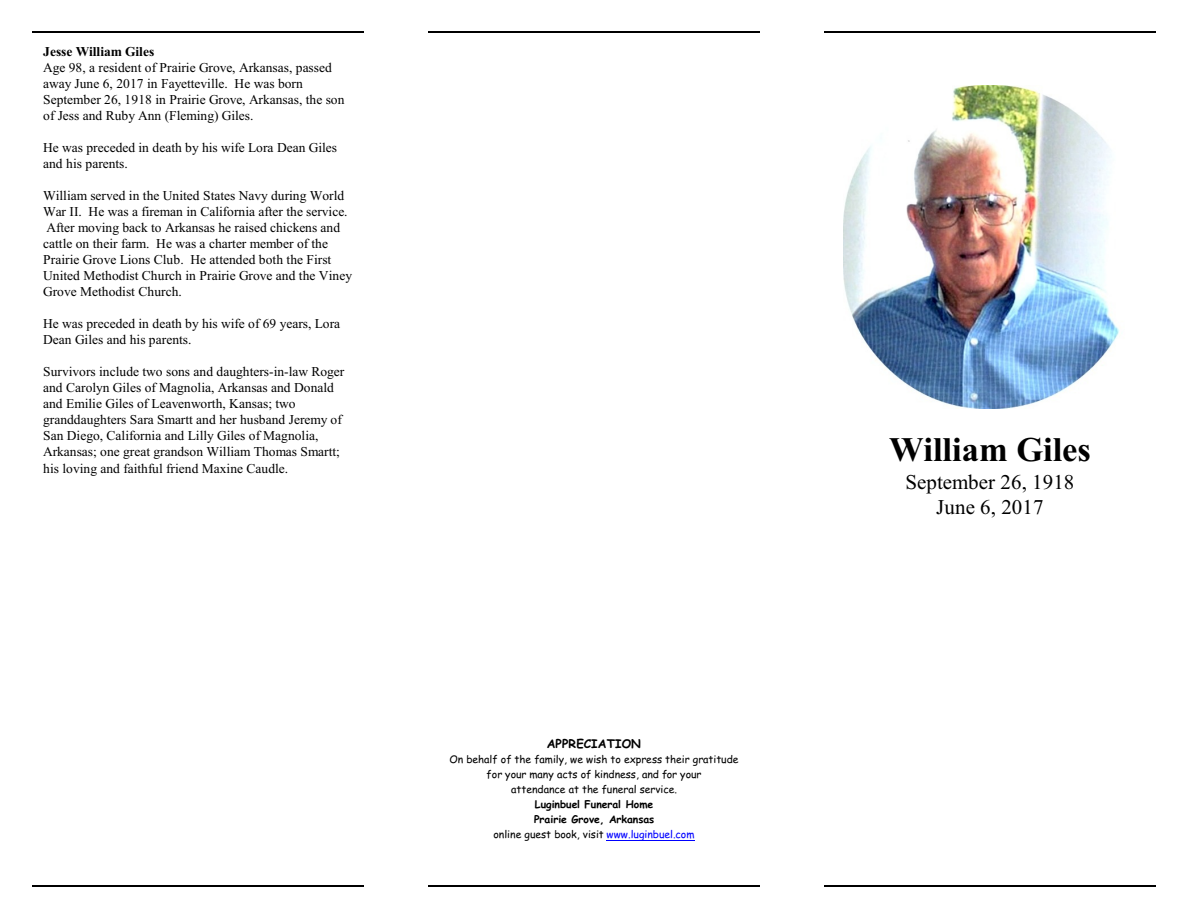
<style>
.page{position:relative;width:1188px;height:918px;background:#fff}
.page>*{position:absolute;margin:0;border:0;box-sizing:border-box;transform-origin:0 0}
.t1{font:700 34.5px "Times New Roman";color:#000}
.t2{font:21px/25.2px "Times New Roman";letter-spacing:.005em;color:#000;text-align:center}
.t3{font:13.5px/16px "Times New Roman";color:#000}
.t4{font:700 13.5px "Times New Roman";color:#000}
.t5{font:700 12px "Comic Sans MS";letter-spacing:.005em;color:#000}
.t6{font:10.5px/15px "Comic Sans MS";color:#000;text-align:center}
.t7{font:700 10.5px/15px "Comic Sans MS";color:#000;text-align:center}
.s1{font-weight:400}
.s2{font-weight:400;color:#00f}
</style>
<div class="page">
<hr style="left:32px;top:31px;width:331px;height:1px;background:#000">
<hr style="left:32px;top:886px;width:331px;height:1px;background:#000">
<hr style="left:428px;top:31px;width:331px;height:1px;background:#000">
<hr style="left:428px;top:886px;width:331px;height:1px;background:#000">
<hr style="left:824px;top:31px;width:331px;height:1px;background:#000">
<hr style="left:824px;top:886px;width:331px;height:1px;background:#000">
<hr style="left:607px;top:840px;width:88px;height:1px;background:#00f">
<img style="left:843px;top:85px;width:277px;height:323px">
<p class="t4" style="left:43px;top:47px;width:113px">Jesse William Giles</p>
<p class="t3" style="left:43px;top:61px;width:303px">Age 98, a resident of Prairie Grove, Arkansas, passed away June 6, 2017 in Fayetteville. He was born September 26, 1918 in Prairie Grove, Arkansas, the son of Jess and Ruby Ann (Fleming) Giles.</p>
<p class="t3" style="left:43px;top:141px;width:295px">He was preceded in death by his wife Lora Dean Giles and his parents.</p>
<p class="t3" style="left:43px;top:189px;width:311px">William served in the United States Navy during World War II. He was a fireman in California after the service.<br>After moving back to Arkansas he raised chickens and cattle on their farm. He was a charter member of the Prairie Grove Lions Club. He attended both the First United Methodist Church in Prairie Grove and the Viney Grove Methodist Church.</p>
<p class="t3" style="left:43px;top:317px;width:299px">He was preceded in death by his wife of 69 years, Lora<br>Dean Giles and his parents.</p>
<p class="t3" style="left:43px;top:365px;width:303px">Survivors include two sons and daughters-in-law Roger and Carolyn Giles of Magnolia, Arkansas and Donald and Emilie Giles of Leavenworth, Kansas; two granddaughters Sara Smartt and her husband Jeremy of San Diego, California and Lilly Giles of Magnolia, Arkansas; one great grandson William Thomas Smartt; his loving and faithful friend Maxine Caudle.</p>
<p class="t5" style="left:547px;top:738px;width:96px">APPRECIATION</p>
<p class="t6" style="left:449px;top:753px;width:291px">On behalf of the family, we wish to express their gratitude for your many acts of kindness, and for your<br>attendance at the funeral service.</p>
<p class="t7" style="left:493px;top:798px;width:203px">Luginbuel Funeral Home<br>Prairie Grove, Arkansas<br><span class="s1">online guest book, visit</span> <span class="s2">www.luginbuel.com</span></p>
<h1 class="t1" style="left:889px;top:437px;width:204px">William Giles</h1>
<h2 class="t2" style="left:905px;top:471px;width:171px">September 26, 1918<br>June 6, 2017</h2>
</div>
